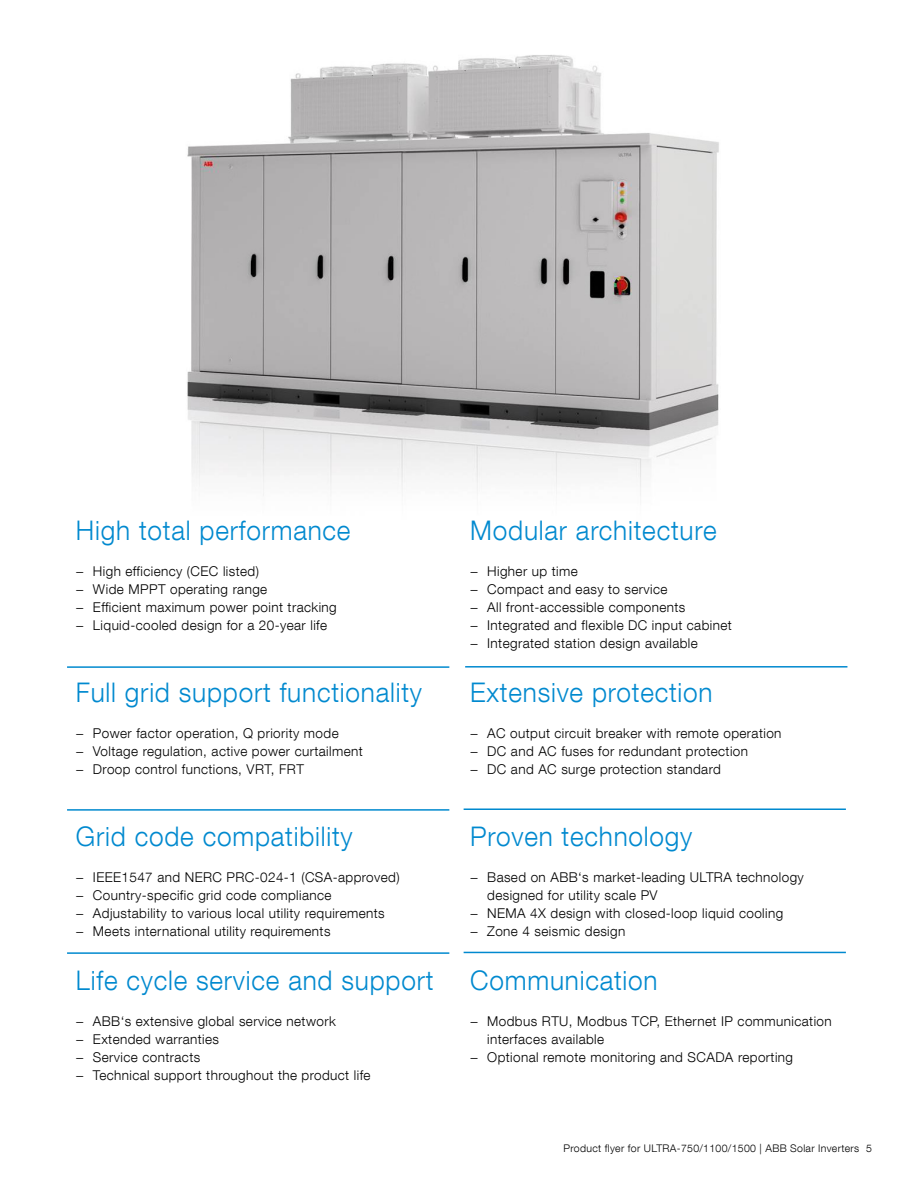
<style>
.page{position:relative;width:918px;height:1188px;background:#fff}
.page>*{position:absolute;margin:0;border:0;box-sizing:border-box;transform-origin:0 0}
.t1{font:300 27px "ABB Neue Helvetica";letter-spacing:.03em;color:#0089cf}
.t2{font:300 13.5px/18px "ABB Neue Helvetica";letter-spacing:.03em;color:#000}
.t3{font:300 10.5px "ABB Neue Helvetica";letter-spacing:.03em;color:#000}
.s1{font-family:"Myriad Pro";font-weight:400}
</style>
<div class="page">
<img style="left:187px;top:55px;width:532px;height:441px">
<hr style="left:67px;top:666px;width:382px;height:2px;background:#0089cf">
<hr style="left:67px;top:809px;width:382px;height:2px;background:#0089cf">
<hr style="left:67px;top:952px;width:382px;height:2px;background:#0089cf">
<hr style="left:465px;top:666px;width:382px;height:2px;background:#0089cf">
<hr style="left:464px;top:808px;width:382px;height:2px;background:#0089cf">
<hr style="left:464px;top:952px;width:382px;height:1px;background:#0089cf">
<h1 class="t1" style="left:76px;top:514px;width:276px">High total performance</h1>
<p class="t2" style="left:76px;top:562px;width:262px"><span class="s1">−</span> High efficiency (CEC listed)<br><span class="s1">−</span> Wide MPPT operating range<br><span class="s1">−</span> Efficient maximum power point tracking <span class="s1">−</span> Liquid-cooled design for a 20-year life</p>
<h1 class="t1" style="left:76px;top:676px;width:348px">Full grid support functionality</h1>
<p class="t2" style="left:76px;top:724px;width:288px"><span class="s1">−</span> Power factor operation, Q priority mode<br><span class="s1">−</span> Voltage regulation, active power curtailment <span class="s1">−</span> Droop control functions, VRT, FRT</p>
<h1 class="t1" style="left:76px;top:820px;width:278px">Grid code compatibility</h1>
<p class="t2" style="left:76px;top:868px;width:325px"><span class="s1">−</span> IEEE1547 and NERC PRC-024-1 (CSA-approved) <span class="s1">−</span> Country-specific grid code compliance<br><span class="s1">−</span> Adjustability to various local utility requirements<br><span class="s1">−</span> Meets international utility requirements</p>
<h1 class="t1" style="left:76px;top:964px;width:359px">Life cycle service and support</h1>
<p class="t2" style="left:76px;top:1012px;width:296px"><span class="s1">−</span> ABB‘s extensive global service network<br><span class="s1">−</span> Extended warranties<br><span class="s1">−</span> Service contracts<br><span class="s1">−</span> Technical support throughout the product life</p>
<h1 class="t1" style="left:470px;top:514px;width:248px">Modular architecture</h1>
<p class="t2" style="left:470px;top:562px;width:263px"><span class="s1">−</span> Higher up time<br><span class="s1">−</span> Compact and easy to service<br><span class="s1">−</span> All front-accessible components<br><span class="s1">−</span> Integrated and flexible DC input cabinet <span class="s1">−</span> Integrated station design available</p>
<h1 class="t1" style="left:470px;top:676px;width:244px">Extensive protection</h1>
<p class="t2" style="left:470px;top:724px;width:313px"><span class="s1">−</span> AC output circuit breaker with remote operation <span class="s1">−</span> DC and AC fuses for redundant protection<br><span class="s1">−</span> DC and AC surge protection standard</p>
<h1 class="t1" style="left:470px;top:820px;width:224px">Proven technology</h1>
<p class="t2" style="left:470px;top:868px;width:335px"><span class="s1">−</span> Based on ABB‘s market-leading ULTRA technology</p>
<p class="t2" style="left:487px;top:886px;width:172px">designed for utility scale PV</p>
<p class="t2" style="left:470px;top:904px;width:315px"><span class="s1">−</span> NEMA 4X design with closed-loop liquid cooling</p>
<p class="t2" style="left:470px;top:922px;width:157px"><span class="s1">−</span> Zone 4 seismic design</p>
<h1 class="t1" style="left:470px;top:964px;width:189px">Communication</h1>
<p class="t2" style="left:470px;top:1012px;width:363px"><span class="s1">−</span> Modbus RTU, Modbus TCP, Ethernet IP communication</p>
<p class="t2" style="left:487px;top:1030px;width:118px">interfaces available</p>
<p class="t2" style="left:470px;top:1048px;width:324px"><span class="s1">−</span> Optional remote monitoring and SCADA reporting</p>
<p class="t3" style="left:564px;top:1142px;width:310px">Product flyer for ULTRA-750/1100/1500 | ABB Solar Inverters 5</p>
</div>
